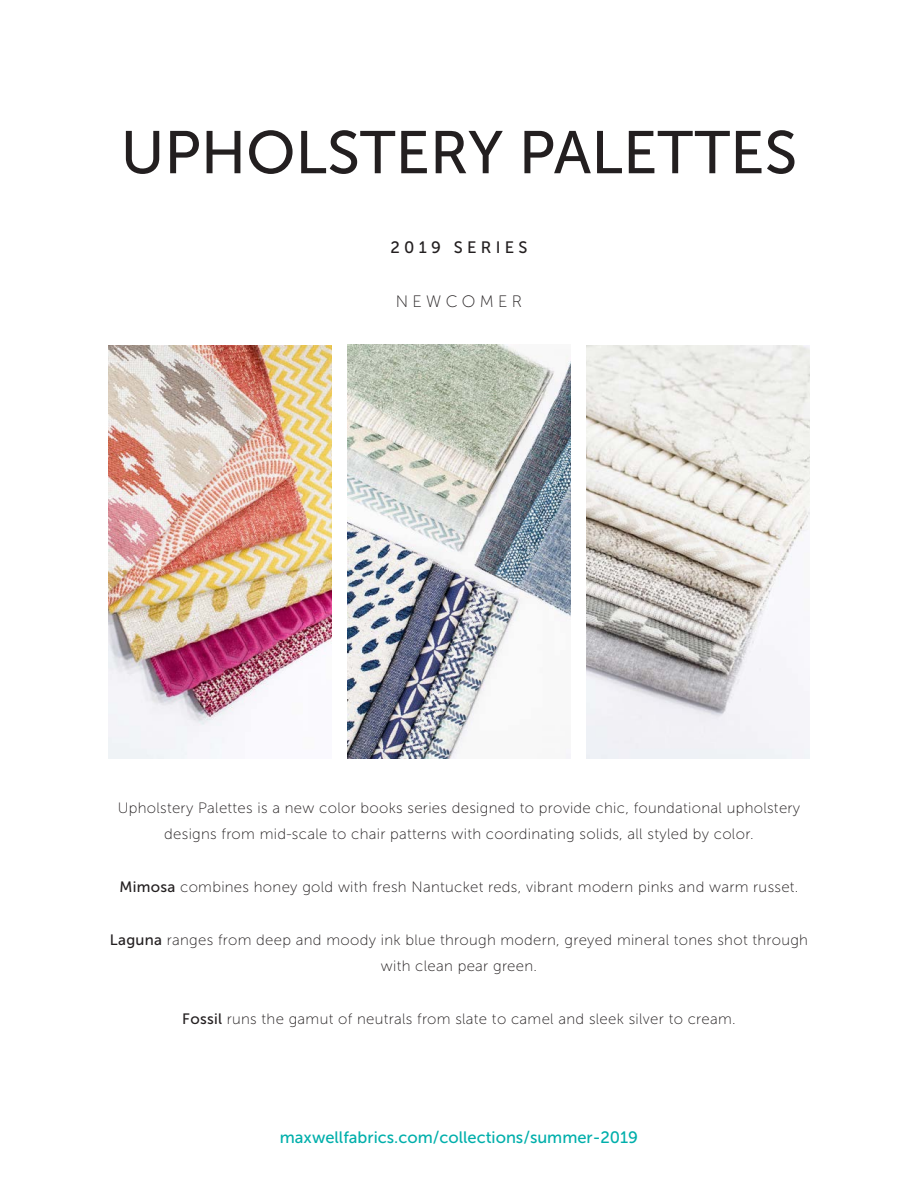
<style>
.page{position:relative;width:918px;height:1188px;background:#fff}
.page>*{position:absolute;margin:0;border:0;box-sizing:border-box;transform-origin:0 0}
.Headline_-_Align_Lef{font:60px "Museo Sans 500";color:#231f20}
.t1{font:16.5px "Museo Sans 500";color:#00afab}
.Subtitle{font:16.5px "Museo Sans 500";letter-spacing:.26em;color:#231f20}
.Subtitle-2{font:16.5px "Museo Sans 100";letter-spacing:.26em;color:#231f20}
.Body_Text{font:15px/26.4px "Museo Sans 100";letter-spacing:.02em;color:#231f20;text-align:center}
.s1{font-family:"Museo Sans 500"}
</style>
<div class="page">
<img style="left:108px;top:345px;width:224px;height:413px">
<img style="left:586px;top:346px;width:224px;height:412px">
<img style="left:347px;top:345px;width:224px;height:413px">
<p class="Headline_-_Align_Lef" style="left:121px;top:120px;width:678px">UPHOLSTERY PALETTES</p>
<p class="Subtitle" style="left:390px;top:238px;width:139px">2019 SERIES</p>
<p class="Subtitle-2" style="left:396px;top:293px;width:128px">NEWCOMER</p>
<p class="Body_Text" style="left:118px;top:794px;width:684px">Upholstery Palettes is a new color books series designed to provide chic, foundational upholstery designs from mid-scale to chair patterns with coordinating solids, all styled by color.</p>
<p class="Body_Text" style="left:119px;top:874px;width:681px"><span class="s1">Mimosa</span> combines honey gold with fresh Nantucket reds, vibrant modern pinks and warm russet.</p>
<p class="Body_Text" style="left:110px;top:926px;width:700px"><span class="s1">Laguna</span> ranges from deep and moody ink blue through modern, greyed mineral tones shot through with clean pear green.</p>
<p class="Body_Text" style="left:182px;top:1006px;width:555px"><span class="s1">Fossil</span> runs the gamut of neutrals from slate to camel and sleek silver to cream.</p>
<p class="t1" style="left:280px;top:1128px;width:360px">maxwellfabrics.com/collections/summer-2019</p>
</div>
